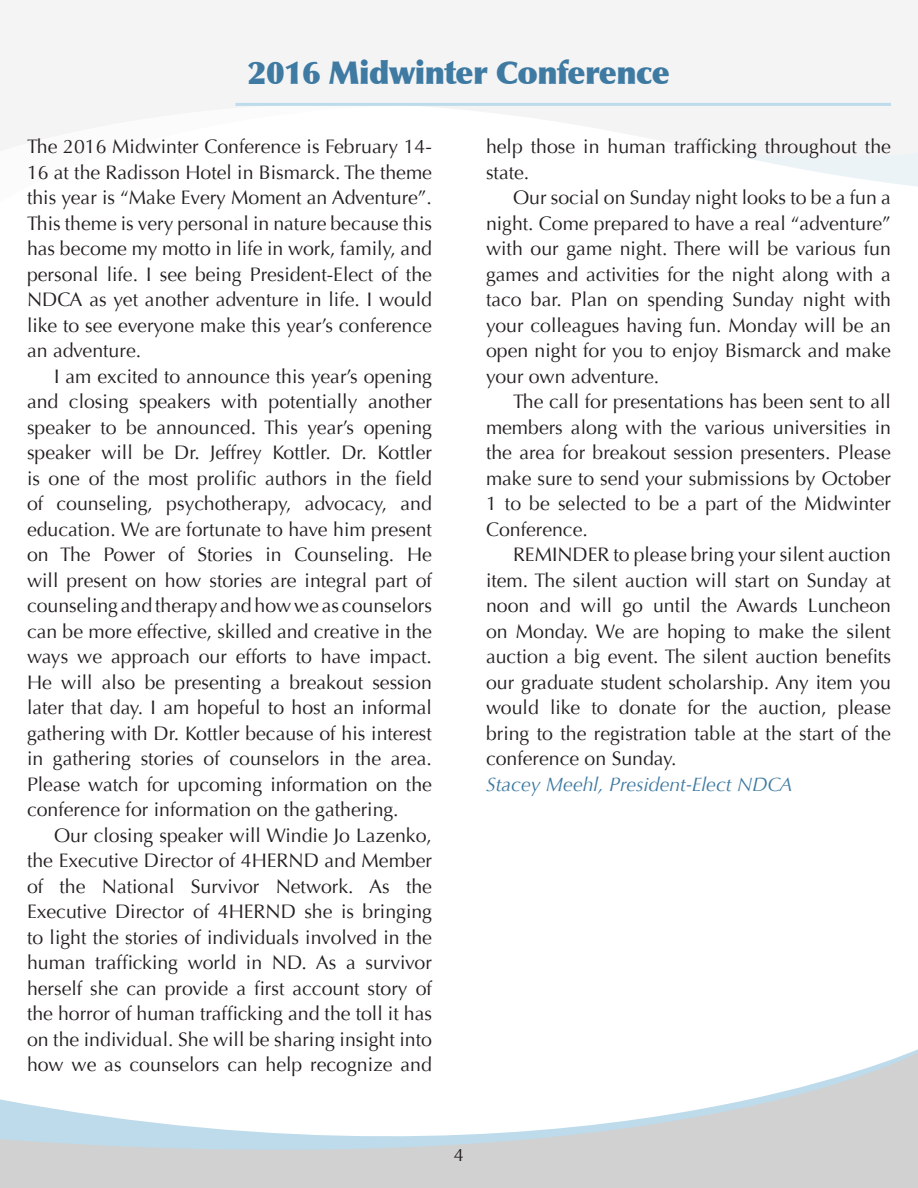
<style>
.page{position:relative;width:918px;height:1188px;background:#fff}
.page>*{position:absolute;margin:0;border:0;box-sizing:border-box;transform-origin:0 0}
.t1{font:900 31.5px "Optima";letter-spacing:-.02em;color:#3e7aa2}
.t2{font:19.5px/25.5px "Optima";color:#231f20;text-align:justify}
.t3{font:italic 19.5px "Optima";color:#3e7aa2}
.t4{font:18px "Optima";color:#231f20}
</style>
<div class="page">
<svg style="left:0;top:0;width:918px;height:156px;fill:#f4f4f4"></svg>
<svg style="left:0;top:101px;width:405px;height:55px"></svg>
<svg style="left:737px;top:150px;width:181px;height:37px"></svg>
<svg style="left:0;top:1053px;width:918px;height:135px"></svg>
<hr style="left:235px;top:103px;width:656px;height:3px;background:#bedbeb">
<p class="t1" style="left:248px;top:54px;width:424px">2016 Midwinter Conference</p>
<p class="t2" style="left:27px;top:134px;width:407px">The 2016 Midwinter Conference is February 14- 16 at the Radisson Hotel in Bismarck. The theme this year is “Make Every Moment an Adventure”.<br>This theme is very personal in nature because this has become my motto in life in work, family, and personal life. I see being President-Elect of the NDCA as yet another adventure in life. I would like to see everyone make this year’s conference an adventure.</p>
<p class="t2" style="left:27px;top:364px;width:407px;text-indent:27px">I am excited to announce this year’s opening and closing speakers with potentially another speaker to be announced. This year’s opening speaker will be Dr. Jeffrey Kottler. Dr. Kottler is one of the most prolific authors in the field of counseling, psychotherapy, advocacy, and education. We are fortunate to have him present on The Power of Stories in Counseling. He will present on how stories are integral part of counseling and therapy and how we as counselors can be more effective, skilled and creative in the ways we approach our efforts to have impact.<br>He will also be presenting a breakout session later that day. I am hopeful to host an informal gathering with Dr. Kottler because of his interest in gathering stories of counselors in the area.<br>Please watch for upcoming information on the conference for information on the gathering.</p>
<p class="t2" style="left:27px;top:823px;width:407px;text-indent:27px">Our closing speaker will Windie Jo Lazenko, the Executive Director of 4HERND and Member of the National Survivor Network. As the Executive Director of 4HERND she is bringing to light the stories of individuals involved in the human trafficking world in ND. As a survivor herself she can provide a first account story of the horror of human trafficking and the toll it has on the individual. She will be sharing insight into how we as counselors can help recognize and</p>
<p class="t2" style="left:486px;top:134px;width:406px">help those in human trafficking throughout the state.</p>
<p class="t2" style="left:486px;top:185px;width:407px;text-indent:27px">Our social on Sunday night looks to be a fun a night. Come prepared to have a real “adventure” with our game night. There will be various fun games and activities for the night along with a taco bar. Plan on spending Sunday night with your colleagues having fun. Monday will be an open night for you to enjoy Bismarck and make your own adventure.</p>
<p class="t2" style="left:486px;top:389px;width:407px;text-indent:27px">The call for presentations has been sent to all members along with the various universities in the area for breakout session presenters. Please make sure to send your submissions by October 1 to be selected to be a part of the Midwinter Conference.</p>
<p class="t2" style="left:486px;top:542px;width:407px;text-indent:27px">REMINDER to please bring your silent auction item. The silent auction will start on Sunday at noon and will go until the Awards Luncheon on Monday. We are hoping to make the silent auction a big event. The silent auction benefits our graduate student scholarship. Any item you would like to donate for the auction, please bring to the registration table at the start of the conference on Sunday.</p>
<p class="t3" style="left:486px;top:773px;width:308px">Stacey Meehl, President-Elect NDCA</p>
<p class="t4" style="left:454px;top:1145px;width:12px">4</p>
</div>
